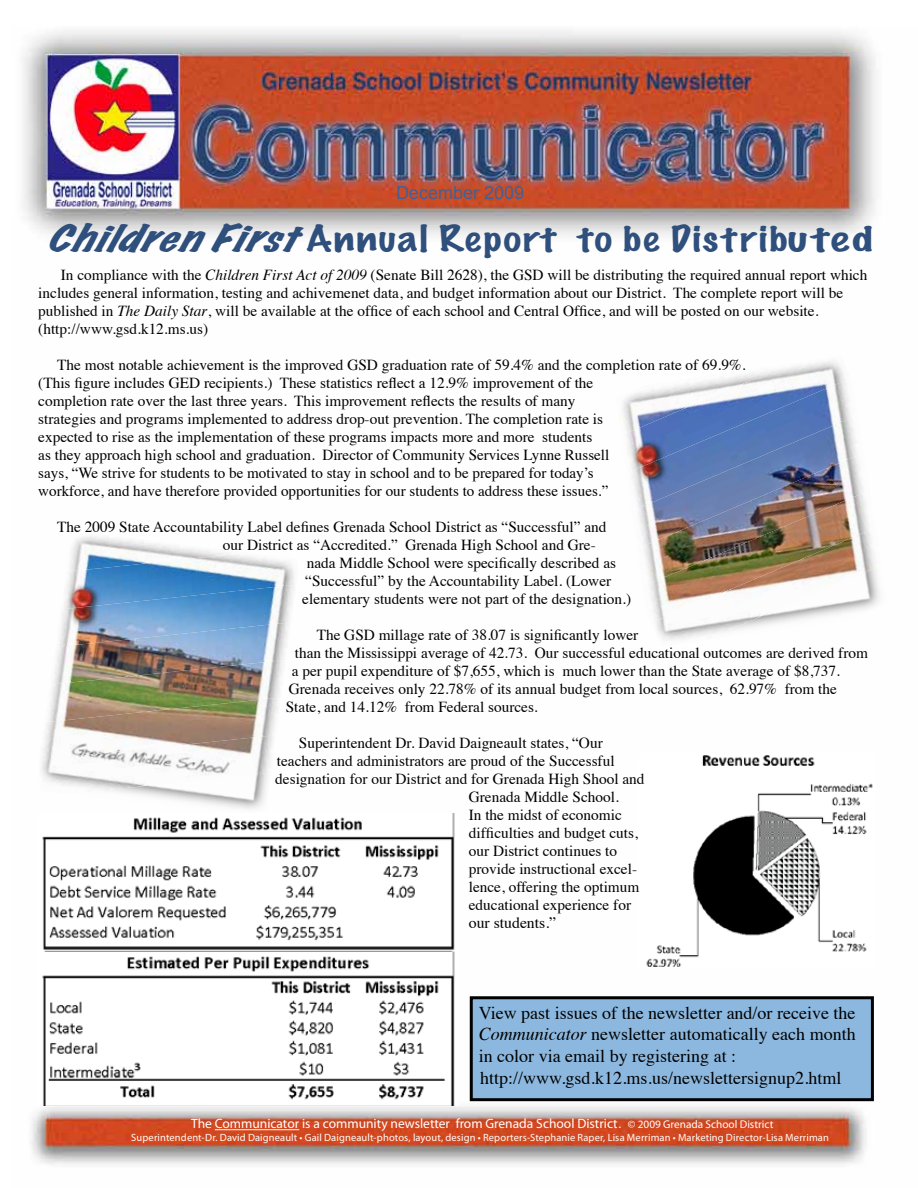
<style>
.page{position:relative;width:918px;height:1188px;background:#fff}
.page>*{position:absolute;margin:0;border:0;box-sizing:border-box;transform-origin:0 0}
.t1{font:100 33px "Marker Felt";letter-spacing:.04em;color:#2f4f7c;scale:1.3 1}
.t2{font:18px/21.6px "Times";color:#000}
.t3{font:18px "Arial";color:#416196}
.t4{font:15.75px "Times";color:#000}
.t5{font:15.3px/18px "Times";color:#000}
.t6{font:13.5px "Myriad Pro";color:#fff}
.t7{font:10.5px "Myriad Pro";letter-spacing:.01em;color:#fff}
.s1{font-weight:400;font-style:italic;font-stretch:expanded}
.s2{font-style:italic}
.s3{font-family:"Times"}
.s4{font-size:11.25px}
</style>
<div class="page">
<img style="left:22px;top:30px;width:854px;height:1135px">
<img style="left:639px;top:753px;width:237px;height:214px">
<img style="left:36px;top:813px;width:422px;height:292px">
<div style="left:471px;top:998px;width:401px;height:102px;background:#8cb8df"></div>
<div style="left:470px;top:996px;width:404px;height:105px;border:3px solid #000"></div>
<hr style="left:215px;top:1129px;width:84px;height:1px;background:#fff">
<img style="left:66px;top:533px;width:182px;height:20px">
<img style="left:61px;top:553px;width:237px;height:56px">
<img style="left:55px;top:585px;width:241px;height:62px">
<img style="left:50px;top:622px;width:241px;height:63px">
<img style="left:44px;top:660px;width:242px;height:62px">
<img style="left:39px;top:698px;width:242px;height:62px">
<img style="left:38px;top:735px;width:238px;height:59px">
<img style="left:68px;top:773px;width:203px;height:40px">
<img style="left:240px;top:810px;width:26px;height:3px">
<img style="left:616px;top:363px;width:5px;height:72px">
<img style="left:621px;top:356px;width:229px;height:117px">
<img style="left:627px;top:378px;width:230px;height:133px">
<img style="left:632px;top:415px;width:231px;height:134px">
<img style="left:638px;top:453px;width:231px;height:133px">
<img style="left:643px;top:490px;width:232px;height:133px">
<img style="left:651px;top:528px;width:225px;height:119px">
<img style="left:704px;top:565px;width:176px;height:76px">
<img style="left:846px;top:603px;width:34px;height:17px">
<p class="t3" style="left:396px;top:181px;width:130px">December 2009</p>
<h1 class="t1" style="left:45px;top:215px;width:639px"><span class="s1">ChildrenFirst</span>Annual Report to be Distributed</h1>
<p class="t5" style="left:38px;top:265px;width:831px;text-indent:23px">In compliance with the <span class="s2">Children First Act of 2009</span> (Senate Bill 2628), the GSD will be distributing the required annual report which includes general information, testing and achivemenet data, and budget information about our District. The complete report will be published in <span class="s2">The Daily Star</span>, will be available at the office of each school and Central Office, and will be posted on our website. (http://www.gsd.k12.ms.us)</p>
<p class="t5" style="left:38px;top:355px;width:709px;text-indent:19px">The most notable achievement is the improved GSD graduation rate of 59.4% and the completion rate of 69.9%. (This figure includes GED recipients.) These statistics reflect a 12.9% improvement of the<br>completion rate over the last three years. This improvement reflects the results of many<br>strategies and programs implemented to address drop-out prevention. The completion rate is<br>expected to rise as the implementation of these programs impacts more and more students<br>as they approach high school and graduation. Director of Community Services Lynne Russell<br>says, “We strive for students to be motivated to stay in school and to be prepared for today’s<br>workforce, and have therefore provided opportunities for our students to address these issues.”</p>
<p class="t5" style="left:57px;top:517px;width:551px">The 2009 State Accountability Label defines Grenada School District as “Successful” and</p>
<p class="t5" style="left:223px;top:535px;width:375px">our District as “Accredited.” Grenada High School and Gre-</p>
<p class="t5" style="left:307px;top:553px;width:311px">nada Middle School were specifically described as</p>
<p class="t5" style="left:305px;top:571px;width:307px">“Successful” by the Accountability Label. (Lower</p>
<p class="t5" style="left:302px;top:588px;width:330px">elementary students were not part of the designation.)</p>
<p class="t5" style="left:317px;top:624px;width:323px">The GSD millage rate of 38.07 is significantly lower</p>
<p class="t5" style="left:295px;top:642px;width:575px">than the Mississippi average of 42.73. Our successful educational outcomes are derived from</p>
<p class="t5" style="left:292px;top:660px;width:550px">a per pupil expenditure of $7,655, which is much lower than the State average of $8,737.</p>
<p class="t5" style="left:289px;top:678px;width:550px">Grenada receives only 22.78% of its annual budget from local sources, 62.97% from the</p>
<p class="t5" style="left:286px;top:696px;width:253px">State, and 14.12% from Federal sources.</p>
<p class="t5" style="left:299px;top:732px;width:305px">Superintendent Dr. David Daigneault states, “Our</p>
<p class="t5" style="left:277px;top:750px;width:339px">teachers and administrators are proud of the Successful</p>
<p class="t5" style="left:275px;top:768px;width:371px">designation for our District and for Grenada High Shool and</p>
<p class="t5" style="left:469px;top:786px;width:152px">Grenada Middle School.</p>
<p class="t5" style="left:469px;top:804px;width:154px">In the midst of economic</p>
<p class="t5" style="left:469px;top:822px;width:171px">difficulties and budget cuts,</p>
<p class="t5" style="left:469px;top:840px;width:150px">our District continues to</p>
<p class="t5" style="left:469px;top:858px;width:170px">provide instructional excel-</p>
<p class="t5" style="left:469px;top:876px;width:172px">lence, offering the optimum</p>
<p class="t5" style="left:469px;top:894px;width:164px">educational experience for</p>
<p class="t4" style="left:469px;top:908px;width:89px">our students.”</p>
<p class="t2" style="left:479px;top:1000px;width:378px">View past issues of the newsletter and/or receive the <span class="s2">Communicator</span> newsletter automatically each month in color via email by registering at : http://www.gsd.k12.ms.us/newslettersignup2.html</p>
<p class="t6" style="left:191px;top:1116px;width:584px">The Communicator is a community newsletter from Grenada School District<span class="s3">.</span> <span class="s4">© 2009 Grenada School District</span></p>
<p class="t7" style="left:131px;top:1131px;width:699px">Superintendent-Dr. David Daigneault • Gail Daigneault-photos, layout, design • Reporters-Stephanie Raper, Lisa Merriman • Marketing Director-Lisa Merriman</p>
</div>
